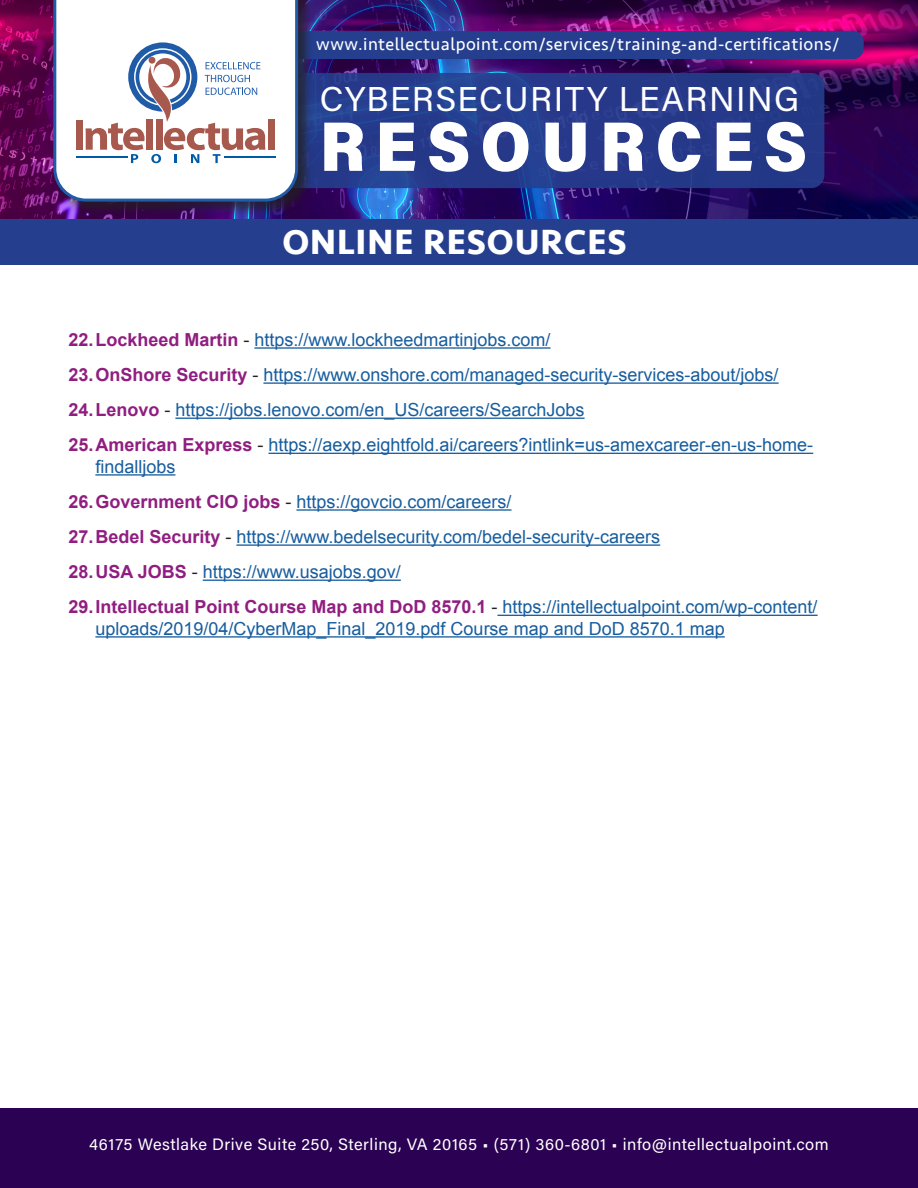
<style>
.page{position:relative;width:918px;height:1188px;background:#fff}
.page>*{position:absolute;margin:0;border:0;box-sizing:border-box;transform-origin:0 0}
.t1{font:70.5px "Acumin Variable Concept";letter-spacing:.14em;color:#fff}
.t2{font:700 36px "Seravek";letter-spacing:.025em;color:#fff}
.t3{font:34.5px "Acumin Variable Concept";letter-spacing:.04em;color:#fff}
.t4{font:18px/21.6px "Arial";color:#175d9e}
.t5{font:18px "Seravek";letter-spacing:.025em;color:#fff}
.t6{font:16.5px "Acumin Variable Concept";letter-spacing:.03em;color:#fff}
.s1{font-weight:700;color:#901e80}
.s2{color:#231f20}
</style>
<div class="page">
<div style="left:0;top:1109px;width:918px;height:79px;background:#2b0153"></div>
<img style="left:0;top:0;width:918px;height:219px">
<div style="left:243px;top:73px;width:581px;height:115px;background:linear-gradient(to bottom,#273c8c,#253a8a);border-radius:13px"></div>
<div style="left:275px;top:31px;width:589px;height:28px;background:#253f8e;border-radius:10px"></div>
<div style="left:53px;top:0;width:261px;height:217px;background:#231f20;opacity:.75"></div>
<svg style="left:52px;top:0;width:248px;height:203px"></svg>
<hr style="left:76px;top:157px;width:51px;height:1px;background:#005ca7">
<div style="left:76px;top:120px;width:7px;height:30px;background:#a7594e"></div>
<div style="left:268px;top:119px;width:7px;height:31px;background:#a7594e"></div>
<hr style="left:224px;top:157px;width:51px;height:1px;background:#005ca7">
<svg style="left:86px;top:42px;width:179px;height:121px"></svg>
<div style="left:0;top:219px;width:918px;height:46px;background:#253f8e"></div>
<hr style="left:254px;top:347px;width:297px;height:2px;background:#175d9e">
<hr style="left:263px;top:382px;width:516px;height:2px;background:#175d9e">
<hr style="left:175px;top:418px;width:410px;height:1px;background:#175d9e">
<hr style="left:268px;top:453px;width:545px;height:1px;background:#175d9e">
<hr style="left:95px;top:474px;width:80px;height:2px;background:#175d9e">
<hr style="left:296px;top:509px;width:216px;height:2px;background:#175d9e">
<hr style="left:236px;top:544px;width:424px;height:2px;background:#175d9e">
<hr style="left:203px;top:580px;width:198px;height:1px;background:#175d9e">
<hr style="left:497px;top:615px;width:321px;height:1px;background:#175d9e">
<hr style="left:95px;top:636px;width:630px;height:2px;background:#175d9e">
<p class="t5" style="left:316px;top:30px;width:525px">www.intellectualpoint.com/services/training-and-certifications/</p>
<h3 class="t3" style="left:320px;top:75px;width:481px">CYBERSECURITY LEARNING</h3>
<h1 class="t1" style="left:320px;top:98px;width:489px">RESOURCES</h1>
<h2 class="t2" style="left:282px;top:213px;width:346px">ONLINE RESOURCES</h2>
<p class="t4" style="left:68px;top:329px;width:484px"><span class="s1">22.Lockheed Martin</span> <span class="s2">-</span> https://www.lockheedmartinjobs.com/</p>
<p class="t4" style="left:68px;top:364px;width:712px"><span class="s1">23.OnShore Security</span> <span class="s2">-</span> https://www.onshore.com/managed-security-services-about/jobs/</p>
<p class="t4" style="left:68px;top:399px;width:518px"><span class="s1">24.Lenovo</span> <span class="s2">-</span> https://jobs.lenovo.com/en_US/careers/SearchJobs</p>
<p class="t4" style="left:95px;top:434px;width:719px;text-indent:-27px"><span class="s1">25.American Express</span> <span class="s2">-</span> https://aexp.eightfold.ai/careers?intlink=us-amexcareer-en-us-home&shy;findalljobs</p>
<p class="t4" style="left:68px;top:491px;width:445px"><span class="s1">26.Government CIO jobs</span> <span class="s2">-</span> https://govcio.com/careers/</p>
<p class="t4" style="left:68px;top:526px;width:593px"><span class="s1">27.Bedel Security</span> <span class="s2">-</span> https://www.bedelsecurity.com/bedel-security-careers</p>
<p class="t4" style="left:68px;top:561px;width:334px"><span class="s1">28.USA JOBS</span> <span class="s2">-</span> https://www.usajobs.gov/</p>
<p class="t4" style="left:95px;top:596px;width:724px;text-indent:-27px"><span class="s1">29.Intellectual Point Course Map and DoD 8570.1</span> <span class="s2">-</span> https://intellectualpoint.com/wp-content/ uploads/2019/04/CyberMap_Final_2019.pdf Course map and DoD 8570.1 map</p>
<p class="t6" style="left:89px;top:1133px;width:741px">46175 Westlake Drive Suite 250, Sterling, VA 20165 • (571) 360-6801 • info@intellectualpoint.com</p>
</div>
